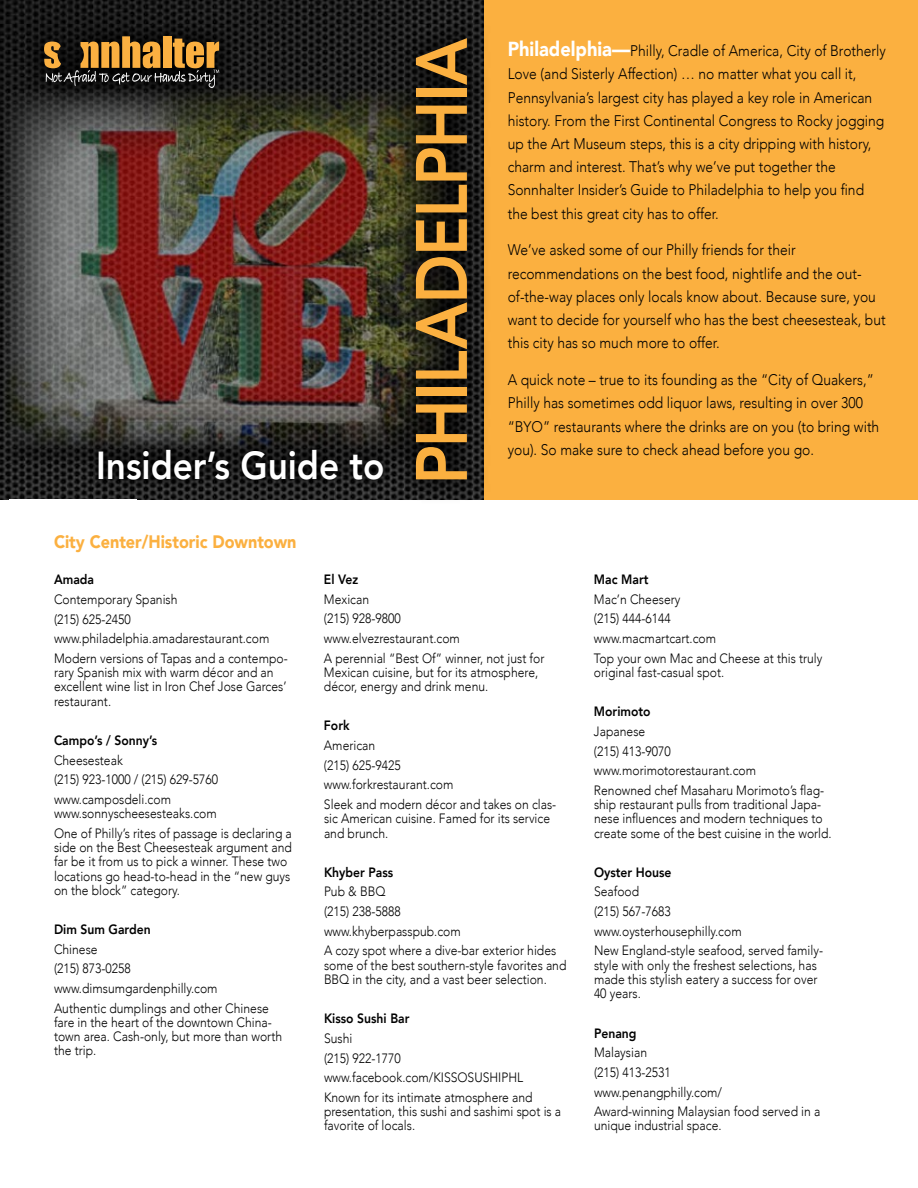
<style>
.page{position:relative;width:918px;height:1188px;background:#fff}
.page>*{position:absolute;margin:0;border:0;box-sizing:border-box;transform-origin:0 0}
.t1{font:800 72px "Avenir";letter-spacing:-.02em;color:#fbb040;scale:.9 1}
.t2{font:800 39px "Avenir";color:#fff;scale:.9 1}
.t3{font:900 18px "Avenir";color:#fbb040;scale:.9 1}
.t4{font:300 15.3px/23.2px "Avenir";color:#000;scale:.9 1}
.t5{font:300 13.5px/19.6px "Avenir";color:#000;scale:.9 1}
.t6{font:800 13.5px "Avenir";color:#000;scale:.9 1}
.s1{font-weight:900;font-size:20.25px;color:#fff}
</style>
<div class="page">
<img style="left:0;top:0;width:485px;height:500px">
<img style="left:2px;top:88px;width:390px;height:361px">
<div style="left:485px;top:0;width:433px;height:500px;background:#fbb040"></div>
<svg style="left:392px;top:16px;width:94px;height:484px;background:#1f1d16"></svg>
<svg style="left:87px;top:438px;width:308px;height:52px;background:#191918"></svg>
<svg style="left:21px;top:13px;width:221px;height:97px;background:#1d1d1c"></svg>
<svg style="left:44px;top:36px;width:175px;height:52px;background:#69502a"></svg>
<h2 class="t2" style="left:96px;top:435px;width:322px">Insider’s Guide to</h2>
<h1 class="t1" style="left:386px;top:484px;width:497px;rotate:-90deg">PHILADELPHIA</h1>
<p class="t4" style="left:508px;top:39px;width:422px"><span class="s1">Philadelphia—</span>Philly, Cradle of America, City of Brotherly Love (and Sisterly Affection) … no matter what you call it, Pennsylvania’s largest city has played a key role in American history. From the First Continental Congress to Rocky jogging up the Art Museum steps, this is a city dripping with history, charm and interest. That’s why we’ve put together the Sonnhalter Insider’s Guide to Philadelphia to help you find the best this great city has to offer.</p>
<p class="t4" style="left:508px;top:239px;width:421px">We’ve asked some of our Philly friends for their recommendations on the best food, nightlife and the out&shy;of-the-way places only locals know about. Because sure, you want to decide for yourself who has the best cheesesteak, but this city has so much more to offer.</p>
<p class="t4" style="left:508px;top:368px;width:414px">A quick note – true to its founding as the “City of Quakers,” Philly has sometimes odd liquor laws, resulting in over 300 “BYO” restaurants where the drinks are on you (to bring with you). So make sure to check ahead before you go.</p>
<h3 class="t3" style="left:54px;top:526px;width:271px">City Center/Historic Downtown</h3>
<p class="t6" style="left:54px;top:569px;width:46px">Amada</p>
<p class="t5" style="left:54px;top:589px;width:261px">Contemporary Spanish<br>(215) 625-2450 www.philadelphia.amadarestaurant.com<br>Modern versions of Tapas and a contempo-</p>
<p class="t5" style="left:54px;top:665px;width:260px;line-height:14.2px">rary Spanish mix with warm décor and an excellent wine list in Iron Chef Jose Garces’ restaurant.</p>
<p class="t6" style="left:54px;top:730px;width:116px">Campo’s / Sonny’s</p>
<p class="t5" style="left:54px;top:750px;width:184px">Cheesesteak<br>(215) 923-1000 / (215) 629-5760 www.camposdeli.com</p>
<p class="t5" style="left:54px;top:804px;width:266px">www.sonnyscheesesteaks.com<br>One of Philly’s rites of passage is declaring a</p>
<p class="t5" style="left:54px;top:840px;width:266px;line-height:14.2px">side on the Best Cheesesteak argument and far be it from us to pick a winner. These two locations go head-to-head in the “new guys on the block” category.</p>
<p class="t6" style="left:54px;top:919px;width:109px">Dim Sum Garden</p>
<p class="t5" style="left:54px;top:939px;width:240px">Chinese<br>(215) 873-0258 www.dimsumgardenphilly.com<br>Authentic dumplings and other Chinese</p>
<p class="t5" style="left:54px;top:1015px;width:255px;line-height:14.2px">fare in the heart of the downtown China&shy;town area. Cash-only, but more than worth the trip.</p>
<p class="t6" style="left:324px;top:569px;width:40px">El Vez</p>
<p class="t5" style="left:324px;top:589px;width:246px">Mexican<br>(215) 928-9800<br>www.elvezrestaurant.com<br>A perennial “Best Of” winner, not just for</p>
<p class="t5" style="left:324px;top:665px;width:240px;line-height:14.2px">Mexican cuisine, but for its atmosphere, décor, energy and drink menu.</p>
<p class="t6" style="left:324px;top:715px;width:30px">Fork</p>
<p class="t5" style="left:324px;top:736px;width:260px">American<br>(215) 625-9425<br>www.forkrestaurant.com<br>Sleek and modern décor and takes on clas-</p>
<p class="t5" style="left:324px;top:812px;width:253px;line-height:14.2px">sic American cuisine. Famed for its service and brunch.</p>
<p class="t6" style="left:324px;top:862px;width:78px">Khyber Pass</p>
<p class="t5" style="left:324px;top:882px;width:260px">Pub &amp; BBQ<br>(215) 238-5888<br>www.khyberpasspub.com<br>A cozy spot where a dive-bar exterior hides</p>
<p class="t5" style="left:324px;top:958px;width:271px;line-height:14.2px">some of the best southern-style favorites and<br>BBQ in the city, and a vast beer selection.</p>
<p class="t6" style="left:324px;top:1008px;width:96px">Kisso Sushi Bar</p>
<p class="t5" style="left:324px;top:1028px;width:233px">Sushi<br>(215) 922-1770 www.facebook.com/KISSOSUSHIPHL<br>Known for its intimate atmosphere and</p>
<p class="t5" style="left:324px;top:1104px;width:265px;line-height:14.2px">presentation, this sushi and sashimi spot is a favorite of locals.</p>
<p class="t6" style="left:594px;top:569px;width:62px">Mac Mart</p>
<p class="t5" style="left:594px;top:589px;width:255px">Mac’n Cheesery<br>(215) 444-6144<br>www.macmartcart.com<br>Top your own Mac and Cheese at this truly</p>
<p class="t5" style="left:594px;top:662px;width:146px">original fast-casual spot.</p>
<p class="t6" style="left:594px;top:701px;width:64px">Morimoto</p>
<p class="t5" style="left:594px;top:721px;width:257px">Japanese<br>(215) 413-9070 www.morimotorestaurant.com<br>Renowned chef Masaharu Morimoto’s flag-</p>
<p class="t5" style="left:594px;top:797px;width:266px;line-height:14.2px">ship restaurant pulls from traditional Japa&shy;nese influences and modern techniques to create some of the best cuisine in the world.</p>
<p class="t6" style="left:594px;top:862px;width:88px">Oyster House</p>
<p class="t5" style="left:594px;top:882px;width:256px">Seafood<br>(215) 567-7683<br>www.oysterhousephilly.com<br>New England-style seafood, served family-</p>
<p class="t5" style="left:594px;top:958px;width:250px;line-height:14.2px;text-align:justify">style with only the freshest selections, has made this stylish eatery a success for over 40 years.</p>
<p class="t6" style="left:594px;top:1022px;width:49px">Penang</p>
<p class="t5" style="left:594px;top:1043px;width:253px">Malaysian<br>(215) 413-2531<br>www.penangphilly.com/<br>Award-winning Malaysian food served in a</p>
<p class="t5" style="left:594px;top:1116px;width:143px">unique industrial space.</p>
</div>
